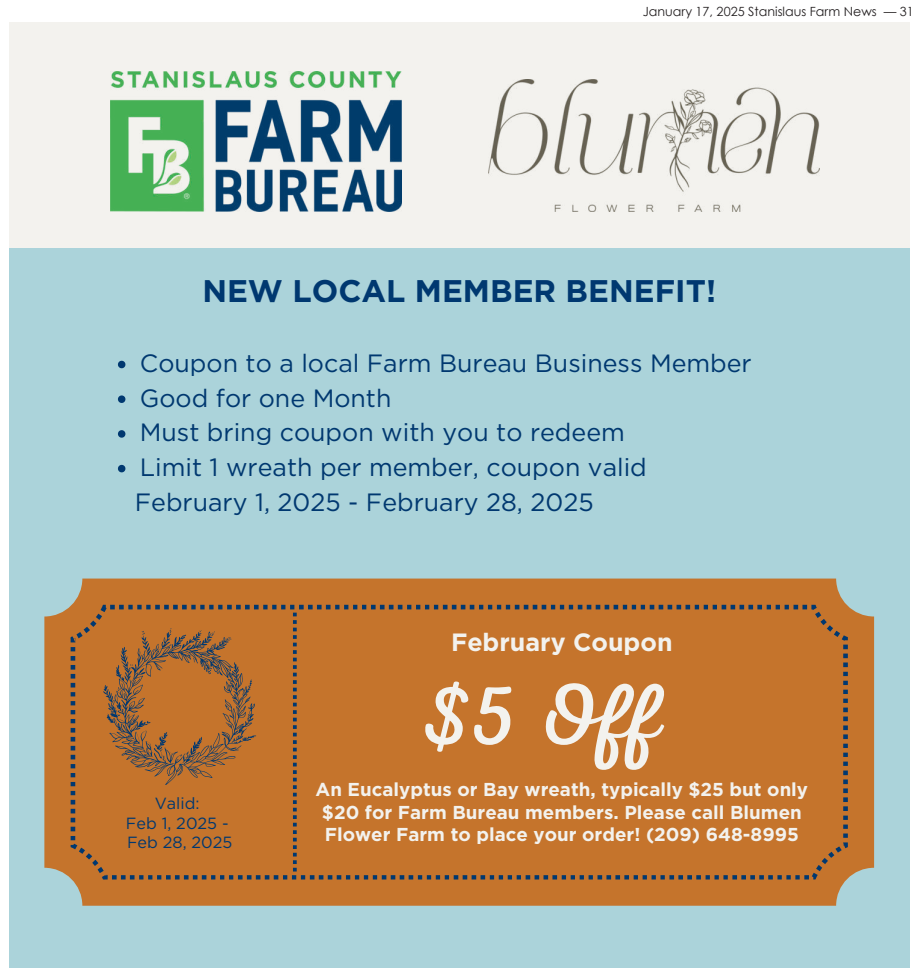
<style>
.page{position:relative;width:923px;height:977px;background:#fff}
.page>*{position:absolute;margin:0;border:0;box-sizing:border-box;transform-origin:0 0}
.t1{font:87.5px "Nexa Script";color:#f3f2ee}
.t2{font:700 31.25px "Gotham";color:#003870}
.t3{font:25px/34.8px "Gotham";color:#003870}
.t4{font:700 24.88px "Gotham";color:#f3f2ee}
.t5{font:700 18.62px/22.5px "Gotham";color:#f3f2ee;text-align:center}
.t6{font:16.12px/19.8px "Gotham";color:#003870;text-align:center}
.t7{font:12.62px "Century Gothic";color:#231f20}
</style>
<div class="page">
<div style="left:9px;top:23px;width:900px;height:945px;background:#abd3da"></div>
<div style="left:44px;top:578px;width:830px;height:327px;background:#c5742c;border-radius:38px"></div>
<svg style="left:71px;top:604px;width:776px;height:275px"></svg>
<svg style="left:293px;top:612px;width:4px;height:259px"></svg>
<svg style="left:103px;top:628px;width:153px;height:156px"></svg>
<div style="left:9px;top:22px;width:900px;height:225px;background:#f3f2ee"></div>
<img style="left:110px;top:71px;width:292px;height:140px">
<img style="left:488px;top:80px;width:331px;height:131px">
<svg style="left:118px;top:361px;width:7px;height:7px"></svg>
<svg style="left:118px;top:395px;width:7px;height:8px"></svg>
<svg style="left:118px;top:430px;width:7px;height:7px"></svg>
<svg style="left:118px;top:465px;width:7px;height:7px"></svg>
<p class="t7" style="left:642px;top:6px;width:273px">January 17, 2025 Stanislaus Farm News — 31</p>
<p class="t2" style="left:202px;top:270px;width:515px">NEW LOCAL MEMBER BENEFIT!</p>
<p class="t3" style="left:135px;top:345px;width:618px">Coupon to a local Farm Bureau Business Member Good for one Month<br>Must bring coupon with you to redeem<br>Limit 1 wreath per member, coupon valid February 1, 2025 - February 28, 2025</p>
<p class="t6" style="left:126px;top:792px;width:108px">Valid:<br>Feb 1, 2025 -<br>Feb 28, 2025</p>
<p class="t4" style="left:451px;top:625px;width:223px">February Coupon</p>
<h1 class="t1" style="left:421px;top:662px;width:241px">$5 Off</h1>
<p class="t5" style="left:315px;top:778px;width:494px">An Eucalyptus or Bay wreath, typically $25 but only $20 for Farm Bureau members. Please call Blumen<br>Flower Farm to place your order! (209) 648-8995</p>
</div>
